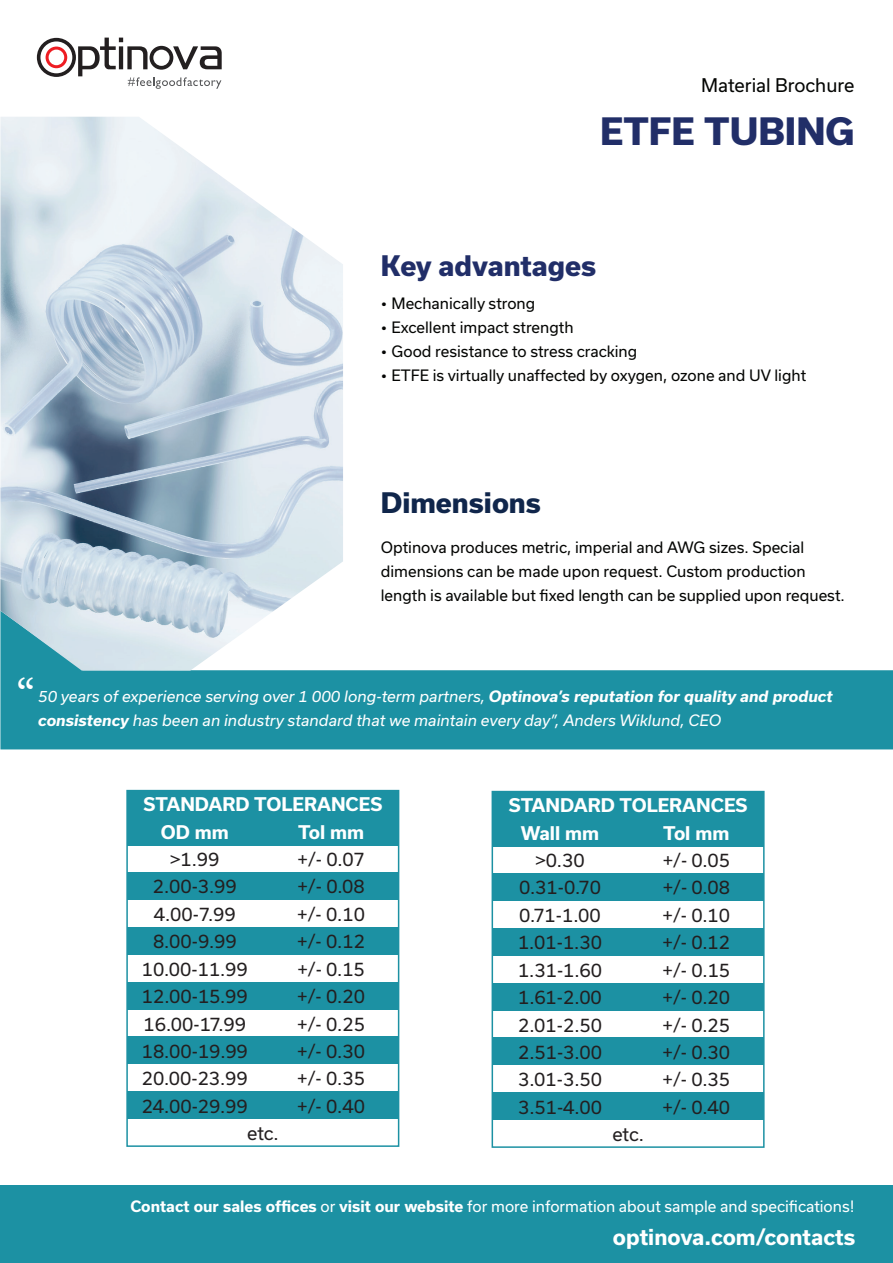
<style>
.page{position:relative;width:893px;height:1263px;background:#fff}
.page>*{position:absolute;margin:0;border:0;box-sizing:border-box;transform-origin:0 0}
.t1{font:800 36px "Usual";color:#212e68}
.t2{font:800 27px "Usual";color:#212e68}
.t3{font:800 27px "Usual";color:#10264b}
.t4{font:700 21px "Usual";color:#fff}
.t5{font:18px "Usual";color:#231f20}
.t6{font:700 18px/27.5px "Usual";color:#fff}
.t7{font:18px "Usual";color:#040503}
.t8{font:15px/24px "Usual";color:#040503}
.t9{font:italic 15px/24px "Usual";color:#fff}
.t10{font:15px "Usual";color:#fff}
.s1{font-weight:700}
</style>
<div class="page">
<svg style="left:37px;top:38px;width:185px;height:51px"></svg>
<div style="left:0;top:670px;width:893px;height:79px;background:#1c91a3"></div>
<div style="left:127px;top:790px;width:136px;height:28px;background:#1c91a3"></div>
<div style="left:263px;top:790px;width:136px;height:28px;background:#1c91a3"></div>
<div style="left:127px;top:818px;width:136px;height:27px;background:#1c91a3"></div>
<div style="left:263px;top:818px;width:136px;height:27px;background:#1c91a3"></div>
<div style="left:127px;top:873px;width:136px;height:27px;background:#1c91a3"></div>
<div style="left:263px;top:873px;width:136px;height:27px;background:#1c91a3"></div>
<div style="left:127px;top:927px;width:136px;height:28px;background:#1c91a3"></div>
<div style="left:263px;top:927px;width:136px;height:28px;background:#1c91a3"></div>
<div style="left:127px;top:982px;width:136px;height:27px;background:#1c91a3"></div>
<div style="left:263px;top:982px;width:136px;height:27px;background:#1c91a3"></div>
<div style="left:127px;top:1037px;width:136px;height:27px;background:#1c91a3"></div>
<div style="left:263px;top:1037px;width:136px;height:27px;background:#1c91a3"></div>
<div style="left:127px;top:1091px;width:136px;height:28px;background:#1c91a3"></div>
<div style="left:263px;top:1091px;width:136px;height:28px;background:#1c91a3"></div>
<div style="left:126px;top:790px;width:273px;height:357px;border:2px solid #1c91a3"></div>
<div style="left:492px;top:791px;width:136px;height:28px;background:#1c91a3"></div>
<div style="left:628px;top:791px;width:136px;height:28px;background:#1c91a3"></div>
<div style="left:492px;top:819px;width:136px;height:27px;background:#1c91a3"></div>
<div style="left:628px;top:819px;width:136px;height:27px;background:#1c91a3"></div>
<div style="left:492px;top:874px;width:136px;height:27px;background:#1c91a3"></div>
<div style="left:628px;top:874px;width:136px;height:27px;background:#1c91a3"></div>
<div style="left:492px;top:928px;width:136px;height:28px;background:#1c91a3"></div>
<div style="left:628px;top:928px;width:136px;height:28px;background:#1c91a3"></div>
<div style="left:492px;top:983px;width:136px;height:27px;background:#1c91a3"></div>
<div style="left:628px;top:983px;width:136px;height:27px;background:#1c91a3"></div>
<div style="left:492px;top:1038px;width:136px;height:27px;background:#1c91a3"></div>
<div style="left:628px;top:1038px;width:136px;height:27px;background:#1c91a3"></div>
<div style="left:492px;top:1092px;width:136px;height:28px;background:#1c91a3"></div>
<div style="left:628px;top:1092px;width:136px;height:28px;background:#1c91a3"></div>
<div style="left:492px;top:791px;width:273px;height:357px;border:2px solid #1c91a3"></div>
<div style="left:0;top:1185px;width:893px;height:78px;background:#1c91a3"></div>
<img style="left:0;top:117px;width:343px;height:554px">
<svg style="left:18px;top:677px;width:15px;height:12px"></svg>
<p class="t7" style="left:701px;top:75px;width:155px">Material Brochure</p>
<h1 class="t1" style="left:600px;top:110px;width:256px">ETFE TUBING</h1>
<h2 class="t2" style="left:381px;top:250px;width:217px">Key advantages</h2>
<p class="t8" style="left:381px;top:291px;width:156px">• Mechanically strong</p>
<p class="t8" style="left:381px;top:315px;width:194px">• Excellent impact strength</p>
<p class="t8" style="left:381px;top:339px;width:258px">• Good resistance to stress cracking</p>
<p class="t8" style="left:381px;top:363px;width:427px">• ETFE is virtually unaffected by oxygen, ozone and UV light</p>
<h2 class="t3" style="left:381px;top:487px;width:162px">Dimensions</h2>
<p class="t8" style="left:381px;top:535px;width:465px">Optinova produces metric, imperial and AWG sizes. Special dimensions can be made upon request. Custom production length is available but fixed length can be supplied upon request.</p>
<p class="t9" style="left:38px;top:684px;width:796px">50 years of experience serving over 1 000 long-term partners, <span class="s1">Optinova’s reputation for quality and product consistency</span> has been an industry standard that we maintain every day”, Anders Wiklund, CEO</p>
<p class="t6" style="left:161px;top:791px;width:223px;text-indent:-17px">STANDARD TOLERANCES<br>OD mm</p>
<p class="t6" style="left:298px;top:818px;width:68px">Tol mm</p>
<p class="t5" style="left:170px;top:849px;width:51px">&gt;1.99</p>
<p class="t5" style="left:298px;top:849px;width:69px">+/- 0.07</p>
<p class="t5" style="left:153px;top:876px;width:85px">2.00-3.99</p>
<p class="t5" style="left:297px;top:876px;width:69px">+/- 0.08</p>
<p class="t5" style="left:154px;top:904px;width:83px">4.00-7.99</p>
<p class="t5" style="left:297px;top:904px;width:69px">+/- 0.10</p>
<p class="t5" style="left:153px;top:931px;width:85px">8.00-9.99</p>
<p class="t5" style="left:297px;top:931px;width:69px">+/- 0.12</p>
<p class="t5" style="left:142px;top:958px;width:108px">10.00-11.99</p>
<p class="t5" style="left:297px;top:958px;width:69px">+/- 0.15</p>
<p class="t5" style="left:142px;top:986px;width:108px">12.00-15.99</p>
<p class="t5" style="left:297px;top:986px;width:69px">+/- 0.20</p>
<p class="t5" style="left:144px;top:1013px;width:104px">16.00-17.99</p>
<p class="t5" style="left:297px;top:1013px;width:69px">+/- 0.25</p>
<p class="t5" style="left:142px;top:1041px;width:108px">18.00-19.99</p>
<p class="t5" style="left:297px;top:1041px;width:69px">+/- 0.30</p>
<p class="t5" style="left:142px;top:1068px;width:107px">20.00-23.99</p>
<p class="t5" style="left:297px;top:1068px;width:69px">+/- 0.35</p>
<p class="t5" style="left:142px;top:1096px;width:107px">24.00-29.99</p>
<p class="t5" style="left:297px;top:1096px;width:69px">+/- 0.40</p>
<p class="t5" style="left:247px;top:1123px;width:33px">etc.</p>
<p class="t6" style="left:521px;top:792px;width:228px;text-indent:-12px">STANDARD TOLERANCES<br>Wall mm</p>
<p class="t6" style="left:663px;top:819px;width:68px">Tol mm</p>
<p class="t5" style="left:535px;top:850px;width:51px">&gt;0.30</p>
<p class="t5" style="left:663px;top:850px;width:69px">+/- 0.05</p>
<p class="t5" style="left:519px;top:877px;width:83px">0.31-0.70</p>
<p class="t5" style="left:663px;top:877px;width:69px">+/- 0.08</p>
<p class="t5" style="left:519px;top:905px;width:83px">0.71-1.00</p>
<p class="t5" style="left:662px;top:905px;width:69px">+/- 0.10</p>
<p class="t5" style="left:518px;top:932px;width:86px">1.01-1.30</p>
<p class="t5" style="left:662px;top:932px;width:69px">+/- 0.12</p>
<p class="t5" style="left:518px;top:959px;width:86px">1.31-1.60</p>
<p class="t5" style="left:663px;top:959px;width:69px">+/- 0.15</p>
<p class="t5" style="left:518px;top:987px;width:85px">1.61-2.00</p>
<p class="t5" style="left:662px;top:987px;width:69px">+/- 0.20</p>
<p class="t5" style="left:518px;top:1014px;width:85px">2.01-2.50</p>
<p class="t5" style="left:662px;top:1014px;width:69px">+/- 0.25</p>
<p class="t5" style="left:518px;top:1042px;width:85px">2.51-3.00</p>
<p class="t5" style="left:662px;top:1042px;width:69px">+/- 0.30</p>
<p class="t5" style="left:518px;top:1069px;width:85px">3.01-3.50</p>
<p class="t5" style="left:662px;top:1069px;width:69px">+/- 0.35</p>
<p class="t5" style="left:518px;top:1097px;width:85px">3.51-4.00</p>
<p class="t5" style="left:662px;top:1097px;width:69px">+/- 0.40</p>
<p class="t5" style="left:612px;top:1124px;width:33px">etc.</p>
<p class="t10" style="left:130px;top:1197px;width:726px"><span class="s1">Contact our sales offices</span> or <span class="s1">visit our website</span> for more information about sample and specifications!</p>
<p class="t4" style="left:613px;top:1224px;width:244px">optinova.com/contacts</p>
</div>
